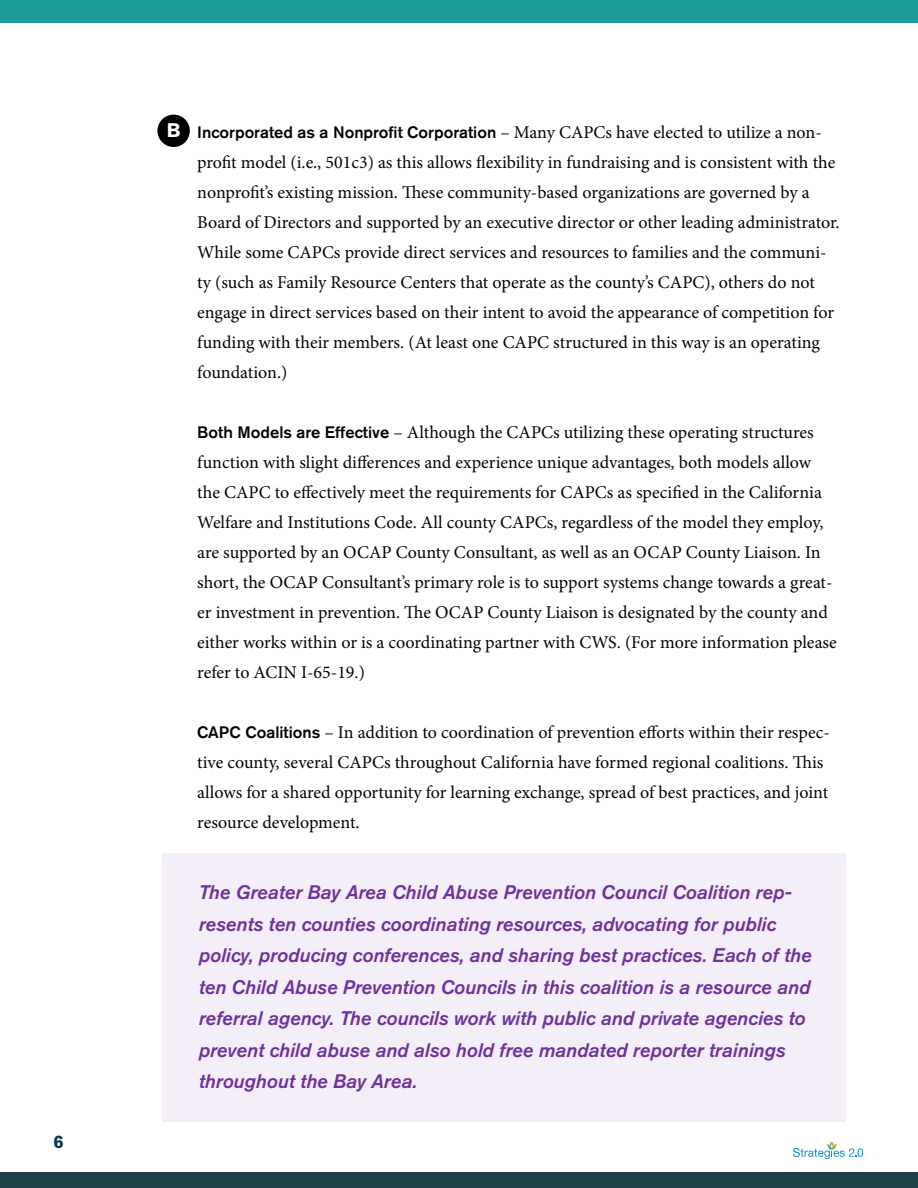
<style>
.page{position:relative;width:918px;height:1188px;background:#fff}
.page>*{position:absolute;margin:0;border:0;box-sizing:border-box;transform-origin:0 0}
.t1{font:italic 500 19.5px/31.5px "Akzidenz Grotesk BE";color:#6f319c}
.t2{font:700 19.5px "Akzidenz Grotesk BE";color:#fff}
.t3{font:18px/30px "Minion Pro";color:#040503}
.t4{font:700 18px "Akzidenz Grotesk BE";color:#07384c}
.t5{font:500 16.5px "Akzidenz Grotesk BE";color:#040503}
.s1{font-family:"Minion Pro";font-weight:400;font-size:18px}
.s2{font-family:"Akzidenz Grotesk BE";font-weight:500;font-size:16.5px}
</style>
<div class="page">
<div style="left:0;top:0;width:918px;height:22px;background:#1d9a9a"></div>
<div style="left:0;top:1173px;width:918px;height:15px;background:#1d4549"></div>
<div style="left:157px;top:115px;width:33px;height:32px;background:#000;border-radius:50%"></div>
<div style="left:162px;top:853px;width:683px;height:269px;background:#f3eef7"></div>
<svg style="left:793px;top:1142px;width:70px;height:17px"></svg>
<p class="t4" style="left:54px;top:1131px;width:12px">6</p>
<p class="t2" style="left:167px;top:119px;width:15px">B</p>
<p class="t5" style="left:197px;top:122px;width:626px">Incorporated as a Nonprofit Corporation <span class="s1">– Many CAPCs have elected to utilize a non-</span></p>
<p class="t3" style="left:197px;top:147px;width:644px">profit model (i.e., 501c3) as this allows flexibility in fundraising and is consistent with the nonprofit’s existing mission. These community-based organizations are governed by a Board of Directors and supported by an executive director or other leading administrator.<br>While some CAPCs provide direct services and resources to families and the communi&shy;ty (such as Family Resource Centers that operate as the county’s CAPC), others do not engage in direct services based on their intent to avoid the appearance of competition for funding with their members. (At least one CAPC structured in this way is an operating foundation.)</p>
<p class="t3" style="left:197px;top:417px;width:641px"><span class="s2">Both Models are Effective</span> – Although the CAPCs utilizing these operating structures function with slight differences and experience unique advantages, both models allow the CAPC to effectively meet the requirements for CAPCs as specified in the California Welfare and Institutions Code. All county CAPCs, regardless of the model they employ, are supported by an OCAP County Consultant, as well as an OCAP County Liaison. In short, the OCAP Consultant’s primary role is to support systems change towards a great&shy;er investment in prevention. The OCAP County Liaison is designated by the county and either works within or is a coordinating partner with CWS. (For more information please refer to ACIN I-65-19.)</p>
<p class="t3" style="left:197px;top:717px;width:634px"><span class="s2">CAPC Coalitions</span> – In addition to coordination of prevention efforts within their respec&shy;tive county, several CAPCs throughout California have formed regional coalitions. This allows for a shared opportunity for learning exchange, spread of best practices, and joint resource development.</p>
<p class="t1" style="left:199px;top:877px;width:614px">The Greater Bay Area Child Abuse Prevention Council Coalition rep&shy;resents ten counties coordinating resources, advocating for public policy, producing conferences, and sharing best practices. Each of the ten Child Abuse Prevention Councils in this coalition is a resource and referral agency. The councils work with public and private agencies to prevent child abuse and also hold free mandated reporter trainings throughout the Bay Area.</p>
</div>
